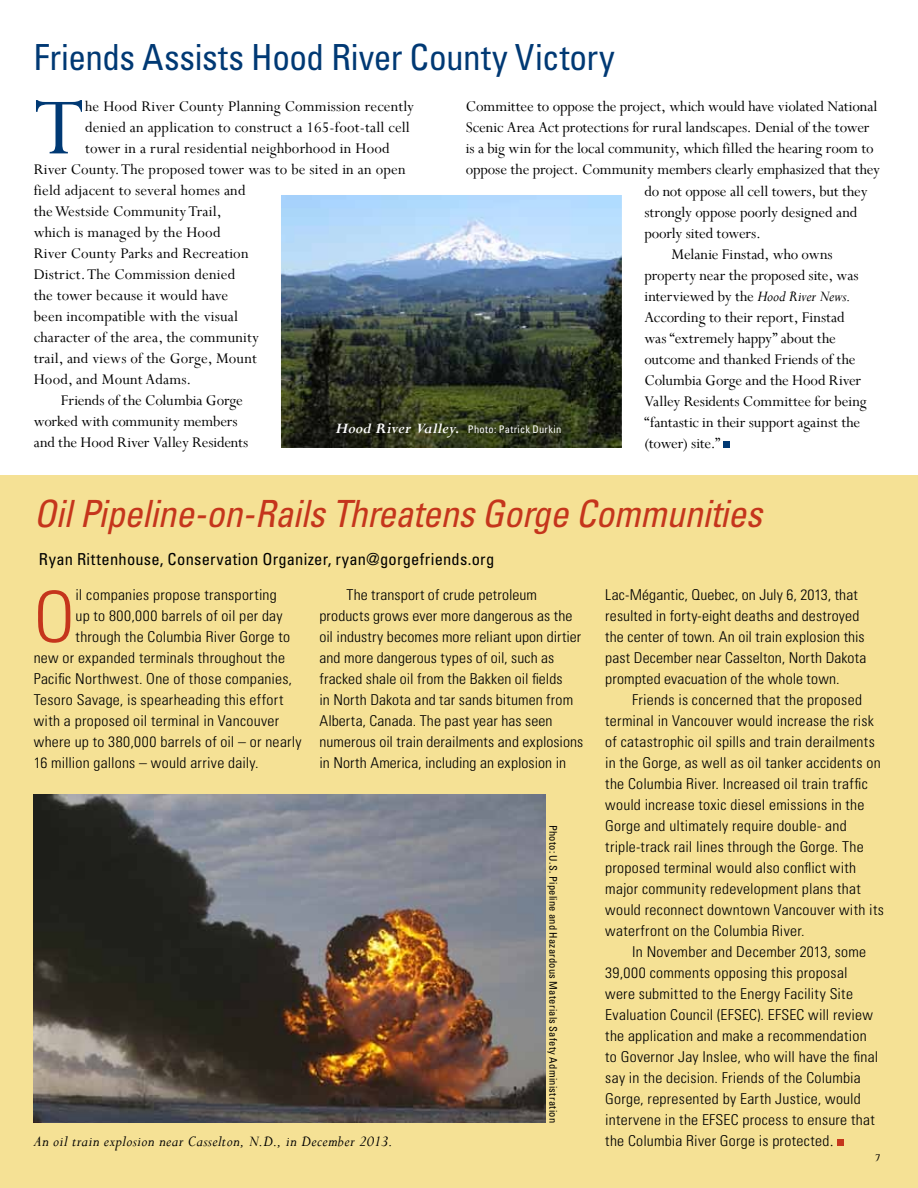
<style>
.page{position:relative;width:918px;height:1188px;background:#fff}
.page>*{position:absolute;margin:0;border:0;box-sizing:border-box;transform-origin:0 0}
.t1{font:89.85px "Perpetua";color:#003974}
.t2{font:300 condensed 70.2px "Univers";color:#c5351c;scale:1.05 1}
.t3{font:italic condensed 37.5px "Univers";letter-spacing:-.01em;color:#c5351c}
.t4{font:condensed 36px "Univers";letter-spacing:-.01em;color:#003974}
.t5{font:16.5px "Perpetua";letter-spacing:.01em;color:#000}
.t6{font:16.5px "Perpetua";letter-spacing:-.01em;color:#000}
.t7{font:condensed 16.5px "Univers";letter-spacing:.015em;color:#000}
.t8{font:italic 16.5px "Perpetua";letter-spacing:.02em;color:#000}
.t9{font:16.5px "Perpetua";letter-spacing:-.015em;color:#000}
.t10{font:300 condensed 15px/21px "Univers";letter-spacing:.015em;color:#000;scale:1.05 1}
.t11{font:13.5px "Perpetua SC";color:#000}
.t12{font:condensed 10.5px "Univers";letter-spacing:.025em;color:#000}
.t13{font:condensed 10.5px "Univers";letter-spacing:.035em;color:#fff}
.s1{font-style:italic}
.s2{font-family:"Perpetua";font-weight:700;font-style:italic;font-stretch:normal;font-size:16.5px}
.s3{font-family:"Perpetua";font-weight:400;font-stretch:normal;font-size:15.75px}
</style>
<div class="page">
<div style="left:0;top:475px;width:918px;height:713px;background:#f5e195"></div>
<svg style="left:724px;top:441px;width:6px;height:6px"></svg>
<img style="left:34px;top:795px;width:512px;height:328px">
<div style="left:837px;top:1139px;width:6px;height:7px;background:#c5351c"></div>
<img style="left:281px;top:195px;width:340px;height:252px">
<h3 class="t4" style="left:34px;top:35px;width:583px">Friends Assists Hood River County Victory</h3>
<h1 class="t1" style="left:34px;top:71px;width:52px">T</h1>
<p class="t5" style="left:85px;top:96px;width:330px">he Hood River County Planning Commission recently</p>
<p class="t6" style="left:466px;top:96px;width:413px">Committee to oppose the project, which would have violated National</p>
<p class="t5" style="left:466px;top:117px;width:405px">Scenic Area Act protections for rural landscapes. Denial of the tower</p>
<p class="t5" style="left:466px;top:138px;width:409px">is a big win for the local community, which filled the hearing room to</p>
<p class="t5" style="left:466px;top:159px;width:416px">oppose the project. Community members clearly emphasized that they</p>
<p class="t6" style="left:644px;top:180px;width:225px">do not oppose all cell towers, but they</p>
<p class="t5" style="left:644px;top:201px;width:214px">strongly oppose poorly designed and</p>
<p class="t6" style="left:644px;top:222px;width:118px">poorly sited towers.</p>
<p class="t5" style="left:671px;top:243px;width:163px">Melanie Finstad, who owns</p>
<p class="t5" style="left:644px;top:264px;width:216px">property near the proposed site, was</p>
<p class="t6" style="left:644px;top:285px;width:208px">interviewed by the <span class="s1">Hood River News.</span></p>
<p class="t5" style="left:644px;top:306px;width:202px">According to their report, Finstad</p>
<p class="t6" style="left:644px;top:327px;width:193px">was “extremely happy” about the</p>
<p class="t5" style="left:644px;top:348px;width:213px">outcome and thanked Friends of the</p>
<p class="t6" style="left:644px;top:369px;width:218px">Columbia Gorge and the Hood River</p>
<p class="t6" style="left:644px;top:390px;width:224px">Valley Residents Committee for being</p>
<p class="t5" style="left:644px;top:411px;width:217px">“fantastic in their support against the</p>
<p class="t9" style="left:644px;top:432px;width:77px">(tower) site.”</p>
<p class="t5" style="left:85px;top:117px;width:326px">denied an application to construct a 165-foot-tall cell</p>
<p class="t5" style="left:85px;top:138px;width:306px">tower in a rural residential neighborhood in Hood</p>
<p class="t5" style="left:34px;top:159px;width:373px">River County.The proposed tower was to be sited in an open</p>
<p class="t5" style="left:34px;top:180px;width:213px">field adjacent to several homes and</p>
<p class="t5" style="left:34px;top:201px;width:189px">the Westside Community Trail,</p>
<p class="t5" style="left:34px;top:222px;width:188px">which is managed by the Hood</p>
<p class="t5" style="left:34px;top:243px;width:216px">River County Parks and Recreation</p>
<p class="t5" style="left:34px;top:264px;width:203px">District.The Commission denied</p>
<p class="t5" style="left:34px;top:285px;width:196px">the tower because it would have</p>
<p class="t5" style="left:34px;top:306px;width:206px">been incompatible with the visual</p>
<p class="t5" style="left:34px;top:327px;width:227px">character of the area, the community</p>
<p class="t5" style="left:34px;top:348px;width:225px">trail, and views of the Gorge, Mount</p>
<p class="t5" style="left:34px;top:369px;width:159px">Hood, and Mount Adams.</p>
<p class="t6" style="left:61px;top:390px;width:184px">Friends of the Columbia Gorge</p>
<p class="t6" style="left:34px;top:411px;width:205px">worked with community members</p>
<p class="t6" style="left:34px;top:432px;width:216px">and the Hood River Valley Residents</p>
<p class="t13" style="left:336px;top:423px;width:227px"><span class="s2">Hood River Valley.</span> Photo: Patrick Durkin</p>
<h3 class="t3" style="left:34px;top:490px;width:730px">Oil Pipeline-on-Rails Threatens Gorge Communities</h3>
<p class="t7" style="left:39px;top:548px;width:457px">Ryan Rittenhouse, Conservation Organizer, ryan@gorgefriends.org</p>
<h2 class="t2" style="left:34px;top:575px;width:41px">O</h2>
<p class="t10" style="left:76px;top:584px;width:193px">il companies propose transporting</p>
<p class="t10" style="left:76px;top:605px;width:199px">up to 800,000 barrels of oil per day</p>
<p class="t10" style="left:76px;top:626px;width:206px">through the Columbia River Gorge to</p>
<p class="t10" style="left:34px;top:647px;width:241px">new or expanded terminals throughout the</p>
<p class="t10" style="left:34px;top:668px;width:247px">Pacific Northwest. One of those companies,</p>
<p class="t10" style="left:34px;top:689px;width:239px">Tesoro Savage, is spearheading this effort</p>
<p class="t10" style="left:34px;top:710px;width:235px">with a proposed oil terminal in Vancouver</p>
<p class="t10" style="left:34px;top:731px;width:257px">where up to 380,000 barrels of oil – or nearly</p>
<p class="t10" style="left:34px;top:752px;width:216px">16 million gallons – would arrive daily.</p>
<p class="t10" style="left:320px;top:584px;width:253px;text-indent:27px">The transport of crude petroleum products grows ever more dangerous as the oil industry becomes more reliant upon dirtier and more dangerous types of oil, such as fracked shale oil from the Bakken oil fields<br>in North Dakota and tar sands bitumen from Alberta, Canada. The past year has seen numerous oil train derailments and explosions in North America, including an explosion in</p>
<p class="t10" style="left:605px;top:584px;width:250px">Lac-Mégantic, Quebec, on July 6, 2013, that resulted in forty-eight deaths and destroyed the center of town. An oil train explosion this past December near Casselton, North Dakota prompted evacuation of the whole town.</p>
<p class="t10" style="left:605px;top:689px;width:267px;text-indent:27px">Friends is concerned that the proposed terminal in Vancouver would increase the risk of catastrophic oil spills and train derailments in the Gorge, as well as oil tanker accidents on the Columbia River. Increased oil train traffic would increase toxic diesel emissions in the Gorge and ultimately require double- and triple-track rail lines through the Gorge. The proposed terminal would also conflict with major community redevelopment plans that would reconnect downtown Vancouver with its waterfront on the Columbia River.</p>
<p class="t10" style="left:605px;top:941px;width:261px;text-indent:27px">In November and December 2013, some 39,000 comments opposing this proposal were submitted to the Energy Facility Site Evaluation Council (EFSEC). EFSEC will review the application and make a recommendation to Governor Jay Inslee, who will have the final say in the decision. Friends of the Columbia Gorge, represented by Earth Justice, would intervene in the EFSEC process to ensure that</p>
<p class="t12" style="left:560px;top:825px;width:300px;rotate:90deg">Photo: U.S. Pipeline and Hazardous Materials Safety Administration</p>
<p class="t8" style="left:34px;top:1131px;width:361px">An oil train explosion near Casselton, N.D., in December 2013.</p>
<p class="t10" style="left:605px;top:1130px;width:219px">the Columbia River Gorge is protected<span class="s3">.</span></p>
<p class="t11" style="left:875px;top:1148px;width:8px">7</p>
</div>
